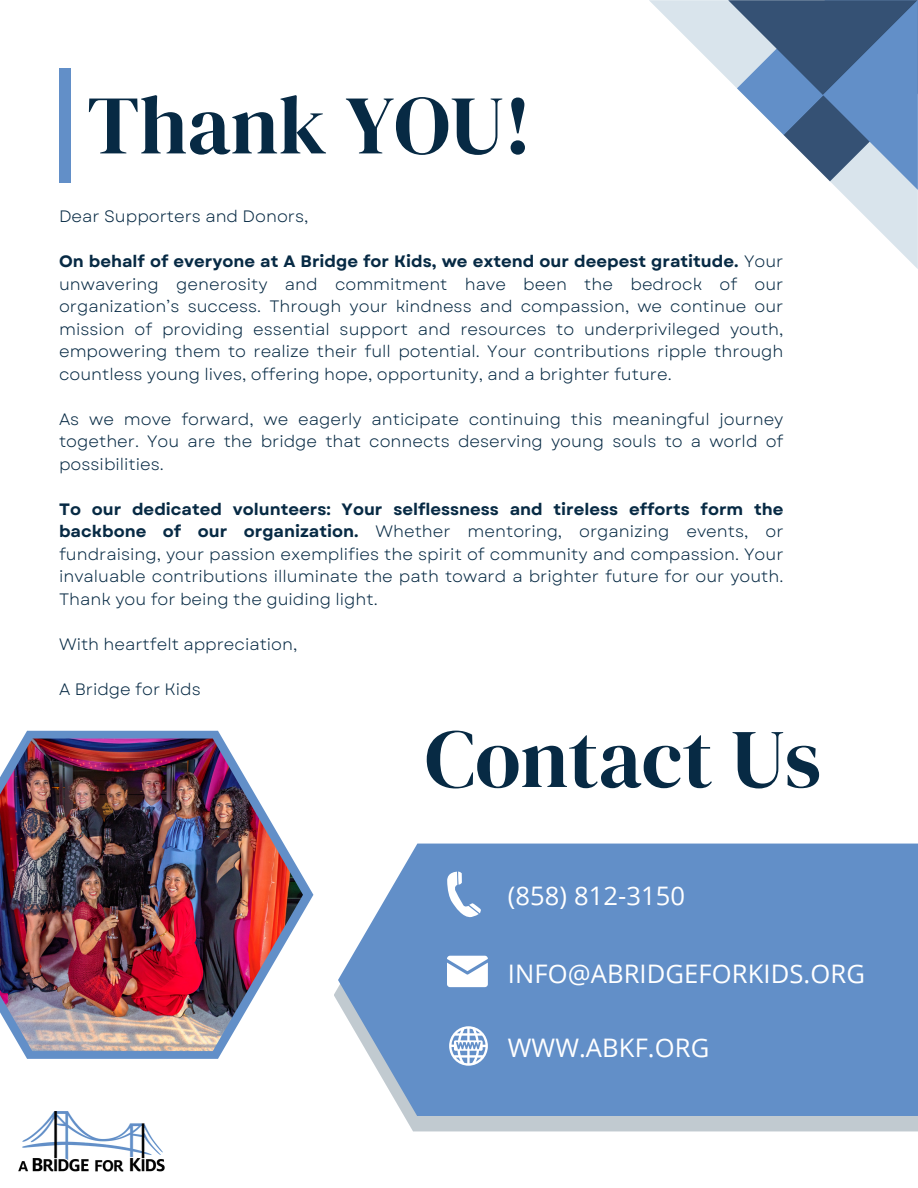
<style>
.page{position:relative;width:918px;height:1188px;background:#fff}
.page>*{position:absolute;margin:0;border:0;box-sizing:border-box;transform-origin:0 0}
.t1{font:83.1px "DM Serif Display";color:#072a44}
.t2{font:25.5px "Open Sans";letter-spacing:.005em;color:#fff}
.t3{font:16.5px/22.5px "Garet";color:#072a44;text-align:justify}
.s1{font-weight:700}
</style>
<div class="page">
<svg style="left:334px;top:988px;width:584px;height:143px;fill:#c1cad0"></svg>
<svg style="left:338px;top:844px;width:580px;height:272px;background:#6c96cb"></svg>
<svg style="left:447px;top:871px;width:34px;height:47px"></svg>
<svg style="left:447px;top:956px;width:40px;height:31px"></svg>
<svg style="left:449px;top:1026px;width:38px;height:40px"></svg>
<img style="left:19px;top:1111px;width:146px;height:61px">
<svg style="left:22px;top:731px;width:291px;height:328px"></svg>
<img style="left:0;top:739px;width:303px;height:312px">
<div style="left:59px;top:69px;width:11px;height:114px;background:#628fc8"></div>
<svg style="left:649px;top:0;width:269px;height:269px"></svg>
<p class="t1" style="left:87px;top:67px;width:446px">Thank YOU!</p>
<p class="t3" style="left:59px;top:205px;width:251px">Dear Supporters and Donors,</p>
<p class="t3" style="left:59px;top:250px;width:726px"><span class="s1">On behalf of everyone at A Bridge for Kids, we extend our deepest gratitude.</span> Your unwavering generosity and commitment have been the bedrock of our organization’s success. Through your kindness and compassion, we continue our mission of providing essential support and resources to underprivileged youth, empowering them to realize their full potential. Your contributions ripple through countless young lives, offering hope, opportunity, and a brighter future.</p>
<h1 class="t3" style="left:59px;top:408px;width:726px">As we move forward, we eagerly anticipate continuing this meaningful journey together. You are the bridge that connects deserving young souls to a world of possibilities.</h1>
<p class="t3" style="left:59px;top:498px;width:726px"><span class="s1">To our dedicated volunteers: Your selflessness and tireless efforts form the backbone of our organization.</span> Whether mentoring, organizing events, or fundraising, your passion exemplifies the spirit of community and compassion. Your invaluable contributions illuminate the path toward a brighter future for our youth.<br>Thank you for being the guiding light.</p>
<p class="t3" style="left:59px;top:633px;width:240px">With heartfelt appreciation,</p>
<h3 class="t3" style="left:59px;top:678px;width:143px">A Bridge for Kids</h3>
<p class="t1" style="left:425px;top:701px;width:398px">Contact Us</p>
<p class="t2" style="left:508px;top:878px;width:179px">(858) 812-3150</p>
<p class="t2" style="left:508px;top:956px;width:359px">INFO@ABRIDGEFORKIDS.ORG</p>
<p class="t2" style="left:508px;top:1029px;width:203px">WWW.ABKF.ORG</p>
</div>
